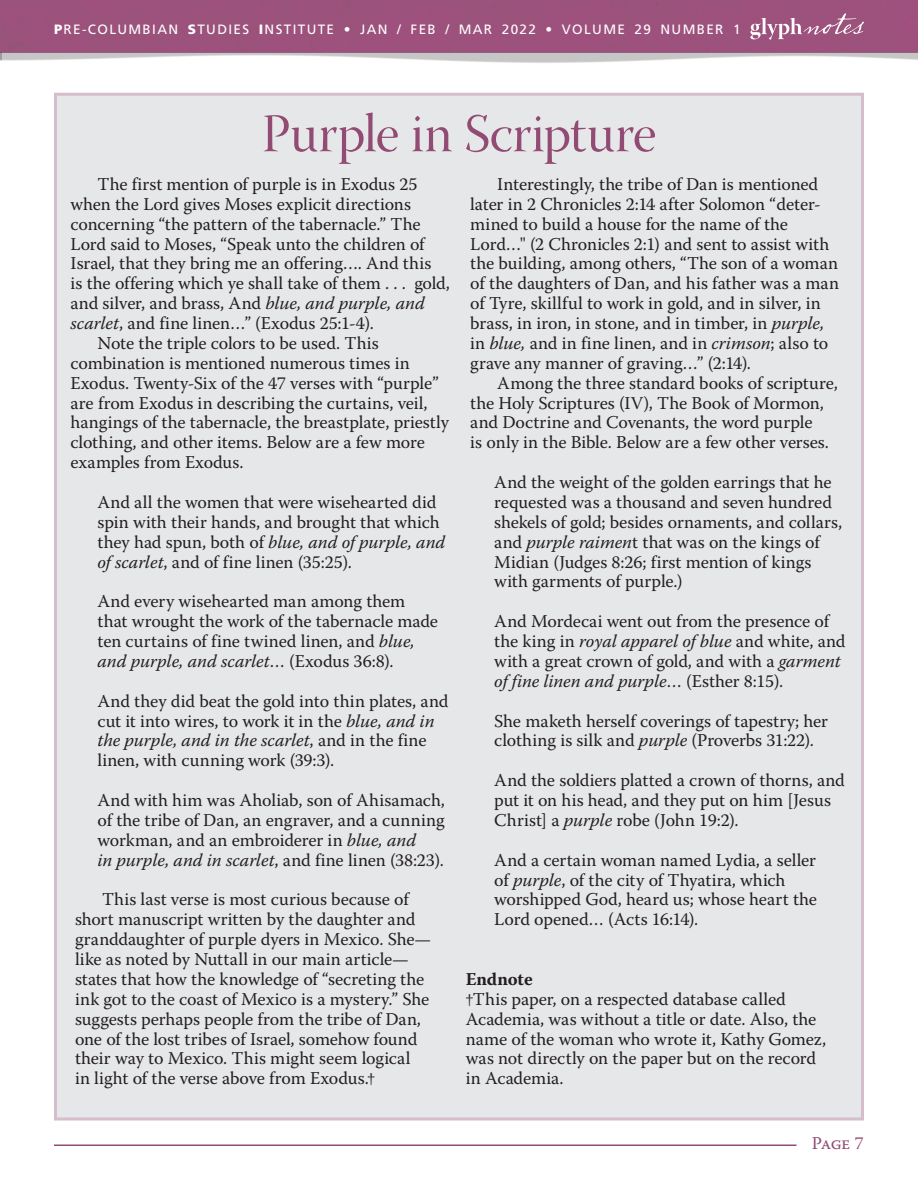
<style>
.page{position:relative;width:918px;height:1188px;background:#fff}
.page>*{position:absolute;margin:0;border:0;box-sizing:border-box;transform-origin:0 0}
.t1{font:54px "Warnock Pro Disp";letter-spacing:-.005em;color:#924c74}
.No_Spacing{font:18px/19.8px "Warnock Pro";letter-spacing:-.005em;color:#231f20}
.No_Spacing-2{font:700 18px "Warnock Pro";letter-spacing:-.005em;color:#231f20}
.t2{font:18px "Warnock Pro";color:#924c74}
.t3{font:13.5px "Frutiger";letter-spacing:.1em;color:#fff}
.s1{font-weight:900}
.s2{font-style:italic}
</style>
<div class="page">
<img style="left:0;top:0;width:918px;height:63px">
<svg style="left:750px;top:13px;width:114px;height:27px;background:#ad6f93"></svg>
<div style="left:54px;top:92px;width:810px;height:1029px;background:#e6e7e9"></div>
<hr style="left:54px;top:1144px;width:742px;height:2px;background:#924c74">
<p class="t3" style="left:54px;top:21px;width:688px"><span class="s1">P</span>RE-COLUMBIAN <span class="s1">S</span>TUDIES <span class="s1">I</span>NSTITUTE • JAN / FEB / MAR 2022 • VOLUME 29 NUMBER 1</p>
<p class="t1" style="left:262px;top:104px;width:396px">Purple in Scripture</p>
<p class="No_Spacing" style="left:70px;top:174px;width:381px;text-indent:27px">The first mention of purple is in Exodus 25 when the Lord gives Moses explicit directions concerning “the pattern of the tabernacle.” The Lord said to Moses, “Speak unto the children of Israel, that they bring me an offering…. And this<br>is the offering which ye shall take of them . . . gold, and silver, and brass, And <span class="s2">blue, and purple, and scarlet</span>, and fine linen…” (Exodus 25:1-4).</p>
<p class="No_Spacing" style="left:70px;top:333px;width:380px;text-indent:27px">Note the triple colors to be used. This combination is mentioned numerous times in Exodus. Twenty-Six of the 47 verses with “purple” are from Exodus in describing the curtains, veil, hangings of the tabernacle, the breastplate, priestly clothing, and other items. Below are a few more examples from Exodus.</p>
<p class="No_Spacing" style="left:98px;top:492px;width:349px">And all the women that were wisehearted did spin with their hands, and brought that which they had spun, both of <span class="s2">blue, and of purple, and of scarlet</span>, and of fine linen (35:25).</p>
<p class="No_Spacing" style="left:98px;top:591px;width:342px">And every wisehearted man among them that wrought the work of the tabernacle made ten curtains of fine twined linen, and <span class="s2">blue, and purple, and scarlet</span>… (Exodus 36:8).</p>
<p class="No_Spacing" style="left:98px;top:691px;width:353px">And they did beat the gold into thin plates, and cut it into wires, to work it in the <span class="s2">blue, and in the purple, and in the scarlet</span>, and in the fine linen, with cunning work (39:3).</p>
<p class="No_Spacing" style="left:98px;top:790px;width:349px">And with him was Aholiab, son of Ahisamach, of the tribe of Dan, an engraver, and a cunning workman, and an embroiderer in <span class="s2">blue, and<br>in purple, and in scarlet</span>, and fine linen (38:23).</p>
<p class="No_Spacing" style="left:75px;top:889px;width:358px;text-indent:27px">This last verse is most curious because of short manuscript written by the daughter and granddaughter of purple dyers in Mexico. She— like as noted by Nuttall in our main article— states that how the knowledge of “secreting the ink got to the coast of Mexico is a mystery.” She suggests perhaps people from the tribe of Dan, one of the lost tribes of Israel, somehow found their way to Mexico. This might seem logical<br>in light of the verse above from Exodus.†</p>
<p class="No_Spacing" style="left:470px;top:174px;width:370px;text-indent:27px">Interestingly, the tribe of Dan is mentioned later in 2 Chronicles 2:14 after Solomon “deter&shy;mined to build a house for the name of the Lord…" (2 Chronicles 2:1) and sent to assist with the building, among others, “The son of a woman of the daughters of Dan, and his father was a man of Tyre, skillful to work in gold, and in silver, in brass, in iron, in stone, and in timber, in <span class="s2">purple, </span>in <span class="s2">blue,</span> and in fine linen, and in <span class="s2">crimson</span>; also to grave any manner of graving…” (2:14).</p>
<p class="No_Spacing" style="left:470px;top:373px;width:369px;text-indent:27px">Among the three standard books of scripture, the Holy Scriptures (IV), The Book of Mormon, and Doctrine and Covenants, the word purple<br>is only in the Bible. Below are a few other verses.</p>
<p class="No_Spacing" style="left:494px;top:472px;width:349px">And the weight of the golden earrings that he requested was a thousand and seven hundred shekels of gold; besides ornaments, and collars, and <span class="s2">purple raimen</span>t that was on the kings of Midian (Judges 8:26; first mention of kings with garments of purple.)</p>
<p class="No_Spacing" style="left:494px;top:611px;width:353px">And Mordecai went out from the presence of the king in <span class="s2">royal apparel of blue</span> and white, and with a great crown of gold, and with a <span class="s2">garment of fine linen and purple</span>… (Esther 8:15).</p>
<p class="No_Spacing" style="left:494px;top:710px;width:335px">She maketh herself coverings of tapestry; her clothing is silk and <span class="s2">purple</span> (Proverbs 31:22).</p>
<p class="No_Spacing" style="left:494px;top:770px;width:352px">And the soldiers platted a crown of thorns, and put it on his head, and they put on him [Jesus<br>Christ] a <span class="s2">purple</span> robe (John 19:2).</p>
<p class="No_Spacing" style="left:494px;top:850px;width:324px">And a certain woman named Lydia, a seller of <span class="s2">purple</span>, of the city of Thyatira, which worshipped God, heard us; whose heart the Lord opened… (Acts 16:14).</p>
<p class="No_Spacing-2" style="left:466px;top:968px;width:69px">Endnote</p>
<p class="No_Spacing" style="left:466px;top:989px;width:362px">†This paper, on a respected database called Academia, was without a title or date. Also, the name of the woman who wrote it, Kathy Gomez, was not directly on the paper but on the record in Academia.</p>
<p class="t2" style="left:812px;top:1132px;width:54px">Page 7</p>
</div>
